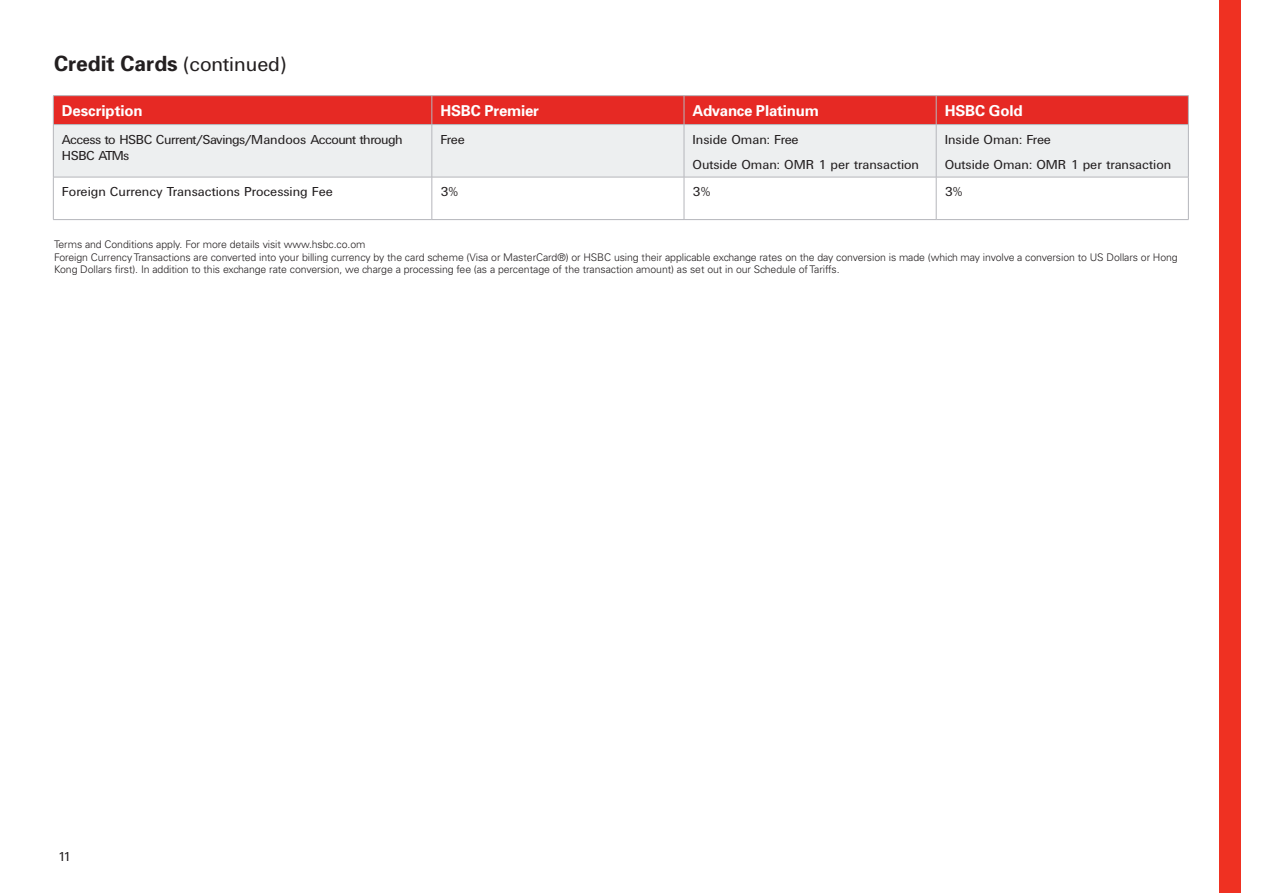
<style>
.page{position:relative;width:1263px;height:893px;background:#fff}
.page>*{position:absolute;margin:0;border:0;box-sizing:border-box;transform-origin:0 0}
.t1{font:700 21px "Univers";color:#231f20}
.t2{font:700 15px "Univers";letter-spacing:-.01em;color:#fff}
.t3{font:13.5px/24.8px "Univers DTC";color:#231f20}
.t4{font:13.5px/16.2px "Univers DTC";letter-spacing:-.035em;color:#231f20}
.t5{font:300 10.5px/12.6px "Univers LT Std";letter-spacing:-.005em;color:#231f20}
.s1{font-family:"Univers DTC";font-weight:400}
</style>
<div class="page">
<div style="left:1219px;top:0;width:22px;height:893px;background:#ef3122"></div>
<div style="left:54px;top:125px;width:1134px;height:52px;background:#edeff0"></div>
<hr style="left:53px;top:95px;width:379px;height:1px;background:#b5b6bb">
<hr style="left:432px;top:95px;width:252px;height:1px;background:#b5b6bb">
<hr style="left:684px;top:95px;width:252px;height:1px;background:#b5b6bb">
<hr style="left:936px;top:95px;width:252px;height:1px;background:#b5b6bb">
<hr style="left:53px;top:177px;width:379px;height:1px;background:#b5b6bb">
<hr style="left:432px;top:177px;width:252px;height:1px;background:#b5b6bb">
<hr style="left:684px;top:177px;width:252px;height:1px;background:#b5b6bb">
<hr style="left:936px;top:177px;width:252px;height:1px;background:#b5b6bb">
<hr style="left:53px;top:219px;width:379px;height:1px;background:#b5b6bb">
<hr style="left:432px;top:219px;width:252px;height:1px;background:#b5b6bb">
<hr style="left:684px;top:219px;width:252px;height:1px;background:#b5b6bb">
<hr style="left:936px;top:219px;width:252px;height:1px;background:#b5b6bb">
<hr style="left:53px;top:125px;width:1px;height:52px;background:#b5b6bb">
<hr style="left:53px;top:177px;width:1px;height:42px;background:#b5b6bb">
<svg style="left:53px;top:96px;width:1136px;height:29px;background:#e32f2a"></svg>
<hr style="left:432px;top:125px;width:1px;height:52px;background:#b5b6bb">
<hr style="left:684px;top:125px;width:1px;height:52px;background:#b5b6bb">
<hr style="left:936px;top:125px;width:1px;height:52px;background:#b5b6bb">
<hr style="left:1188px;top:125px;width:1px;height:52px;background:#b5b6bb">
<hr style="left:432px;top:177px;width:1px;height:42px;background:#b5b6bb">
<hr style="left:684px;top:177px;width:1px;height:42px;background:#b5b6bb">
<hr style="left:936px;top:177px;width:1px;height:42px;background:#b5b6bb">
<hr style="left:1188px;top:177px;width:1px;height:42px;background:#b5b6bb">
<h1 class="t1" style="left:54px;top:51px;width:234px">Credit Cards <span class="s1">(continued)</span></h1>
<h2 class="t2" style="left:62px;top:102px;width:82px">Description</h2>
<h2 class="t2" style="left:440px;top:102px;width:100px">HSBC Premier</h2>
<h2 class="t2" style="left:692px;top:102px;width:128px">Advance Platinum</h2>
<h2 class="t2" style="left:945px;top:102px;width:79px">HSBC Gold</h2>
<p class="t4" style="left:62px;top:131px;width:342px">Access to HSBC Current/Savings/Mandoos Account through<br>HSBC ATMs</p>
<p class="t3" style="left:440px;top:127px;width:26px">Free</p>
<p class="t3" style="left:692px;top:127px;width:228px">Inside Oman: Free<br>Outside Oman: OMR 1 per transaction</p>
<p class="t3" style="left:945px;top:127px;width:228px">Inside Oman: Free<br>Outside Oman: OMR 1 per transaction</p>
<p class="t3" style="left:62px;top:179px;width:273px">Foreign Currency Transactions Processing Fee</p>
<p class="t3" style="left:440px;top:179px;width:19px">3%</p>
<p class="t3" style="left:692px;top:179px;width:19px">3%</p>
<p class="t3" style="left:945px;top:179px;width:19px">3%</p>
<p class="t5" style="left:54px;top:238px;width:1125px">Terms and Conditions apply. For more details visit www.hsbc.co.om<br>Foreign Currency Transactions are converted into your billing currency by the card scheme (Visa or MasterCard®) or HSBC using their applicable exchange rates on the day conversion is made (which may involve a conversion to US Dollars or Hong<br>Kong Dollars first). In addition to this exchange rate conversion, we charge a processing fee (as a percentage of the transaction amount) as set out in our Schedule of Tariffs.</p>
<p class="t3" style="left:57px;top:844px;width:15px">11</p>
</div>
